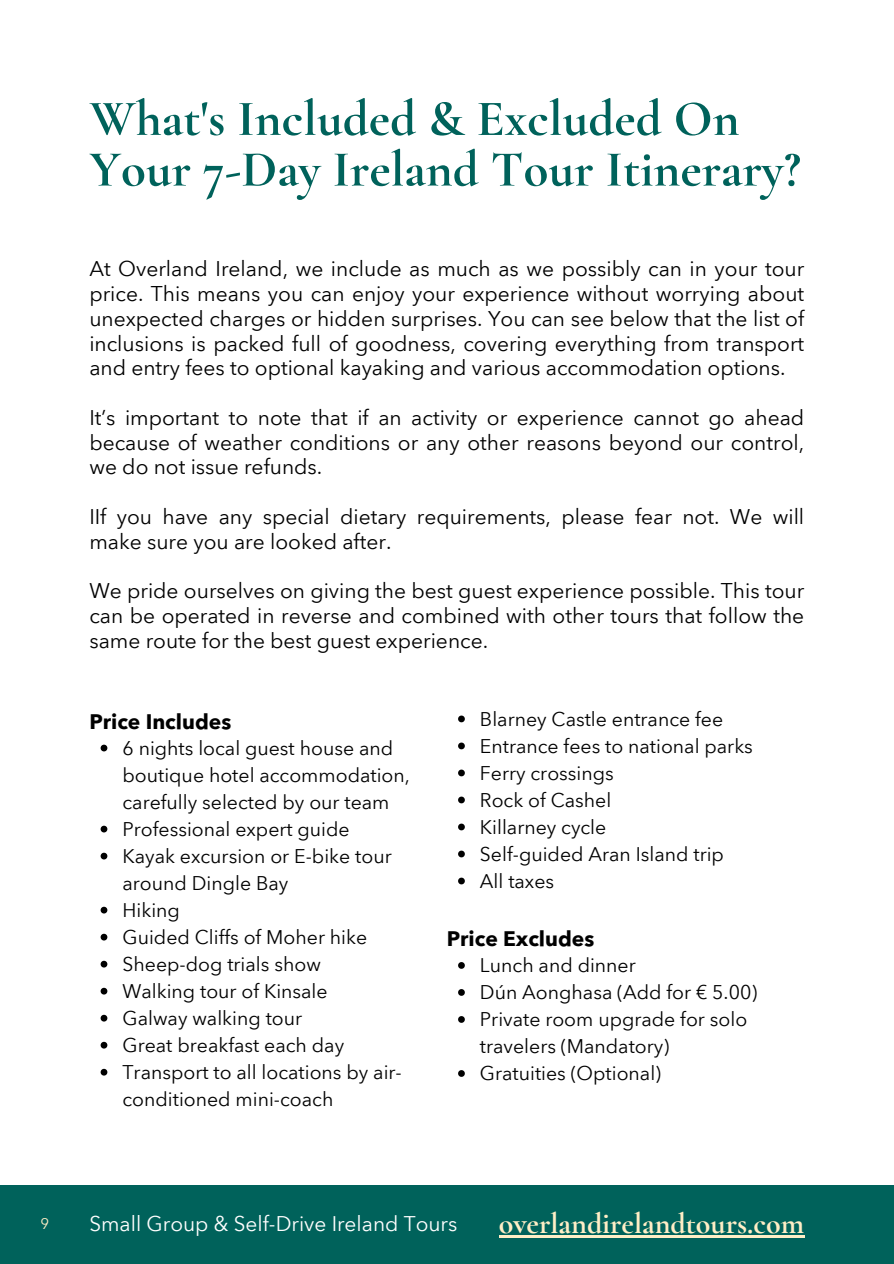
<style>
.page{position:relative;width:894px;height:1264px;background:#fff}
.page>*{position:absolute;margin:0;border:0;box-sizing:border-box;transform-origin:0 0}
.t1{font:700 51px/50.7px "Cormorant Garamond";color:#00625b}
.t2{font:700 30px "Cormorant Garamond";color:#ffeec6}
.t3{font:21px/24.8px "Avenir Next Arabic";color:#000;text-align:justify}
.t4{font:700 21px "Avenir Next Arabic";color:#000}
.t5{font:20.85px "Avenir Next Arabic";color:#fff}
.t6{font:19.5px/27px "Avenir Next Arabic";color:#000}
.t7{font:15px "Avenir Next Arabic";color:#ffeec6}
</style>
<div class="page">
<div style="left:0;top:1184px;width:893px;height:79px;background:#00625b"></div>
<hr style="left:498px;top:1235px;width:306px;height:2px;background:#ffeec6">
<svg style="left:101px;top:744px;width:6px;height:7px"></svg>
<svg style="left:101px;top:825px;width:6px;height:7px"></svg>
<svg style="left:101px;top:852px;width:6px;height:7px"></svg>
<svg style="left:101px;top:906px;width:6px;height:7px"></svg>
<svg style="left:101px;top:933px;width:6px;height:7px"></svg>
<svg style="left:101px;top:960px;width:6px;height:7px"></svg>
<svg style="left:101px;top:987px;width:6px;height:7px"></svg>
<svg style="left:101px;top:1014px;width:6px;height:7px"></svg>
<svg style="left:101px;top:1041px;width:6px;height:7px"></svg>
<svg style="left:101px;top:1068px;width:6px;height:7px"></svg>
<svg style="left:458px;top:715px;width:6px;height:7px"></svg>
<svg style="left:458px;top:742px;width:6px;height:7px"></svg>
<svg style="left:458px;top:769px;width:6px;height:7px"></svg>
<svg style="left:458px;top:796px;width:6px;height:7px"></svg>
<svg style="left:458px;top:823px;width:6px;height:7px"></svg>
<svg style="left:458px;top:850px;width:6px;height:7px"></svg>
<svg style="left:458px;top:877px;width:6px;height:7px"></svg>
<svg style="left:458px;top:962px;width:6px;height:6px"></svg>
<svg style="left:458px;top:989px;width:6px;height:6px"></svg>
<svg style="left:458px;top:1016px;width:6px;height:6px"></svg>
<svg style="left:458px;top:1070px;width:6px;height:6px"></svg>
<h1 class="t1" style="left:89px;top:93px;width:713px">What's Included &amp; Excluded On<br>Your 7-Day Ireland Tour Itinerary?</h1>
<p class="t3" style="left:89px;top:257px;width:716px">At Overland Ireland, we include as much as we possibly can in your tour price. This means you can enjoy your experience without worrying about unexpected charges or hidden surprises. You can see below that the list of inclusions is packed full of goodness, covering everything from transport and entry fees to optional kayaking and various accommodation options.</p>
<p class="t3" style="left:89px;top:405px;width:716px">It’s important to note that if an activity or experience cannot go ahead because of weather conditions or any other reasons beyond our control, we do not issue refunds.</p>
<p class="t3" style="left:89px;top:504px;width:716px">IIf you have any special dietary requirements, please fear not. We will make sure you are looked after.</p>
<p class="t3" style="left:89px;top:578px;width:716px">We pride ourselves on giving the best guest experience possible. This tour can be operated in reverse and combined with other tours that follow the same route for the best guest experience.</p>
<p class="t4" style="left:89px;top:709px;width:143px">Price Includes</p>
<p class="t6" style="left:122px;top:734px;width:289px">6 nights local guest house and boutique hotel accommodation, carefully selected by our team<br>Professional expert guide<br>Kayak excursion or E-bike tour around Dingle Bay<br>Hiking<br>Guided Cliffs of Moher hike<br>Sheep-dog trials show<br>Walking tour of Kinsale<br>Galway walking tour<br>Great breakfast each day<br>Transport to all locations by air&shy;conditioned mini-coach</p>
<p class="t6" style="left:480px;top:705px;width:274px">Blarney Castle entrance fee<br>Entrance fees to national parks<br>Ferry crossings<br>Rock of Cashel<br>Killarney cycle<br>Self-guided Aran Island trip<br>All taxes</p>
<p class="t4" style="left:446px;top:926px;width:149px">Price Excludes</p>
<p class="t6" style="left:480px;top:951px;width:278px">Lunch and dinner<br>Dún Aonghasa (Add for € 5.00)<br>Private room upgrade for solo travelers (Mandatory)<br>Gratuities (Optional)</p>
<p class="t7" style="left:40px;top:1214px;width:10px">9</p>
<p class="t5" style="left:89px;top:1211px;width:369px">Small Group &amp; Self-Drive Ireland Tours</p>
<h2 class="t2" style="left:498px;top:1205px;width:307px">overlandirelandtours.com</h2>
</div>
